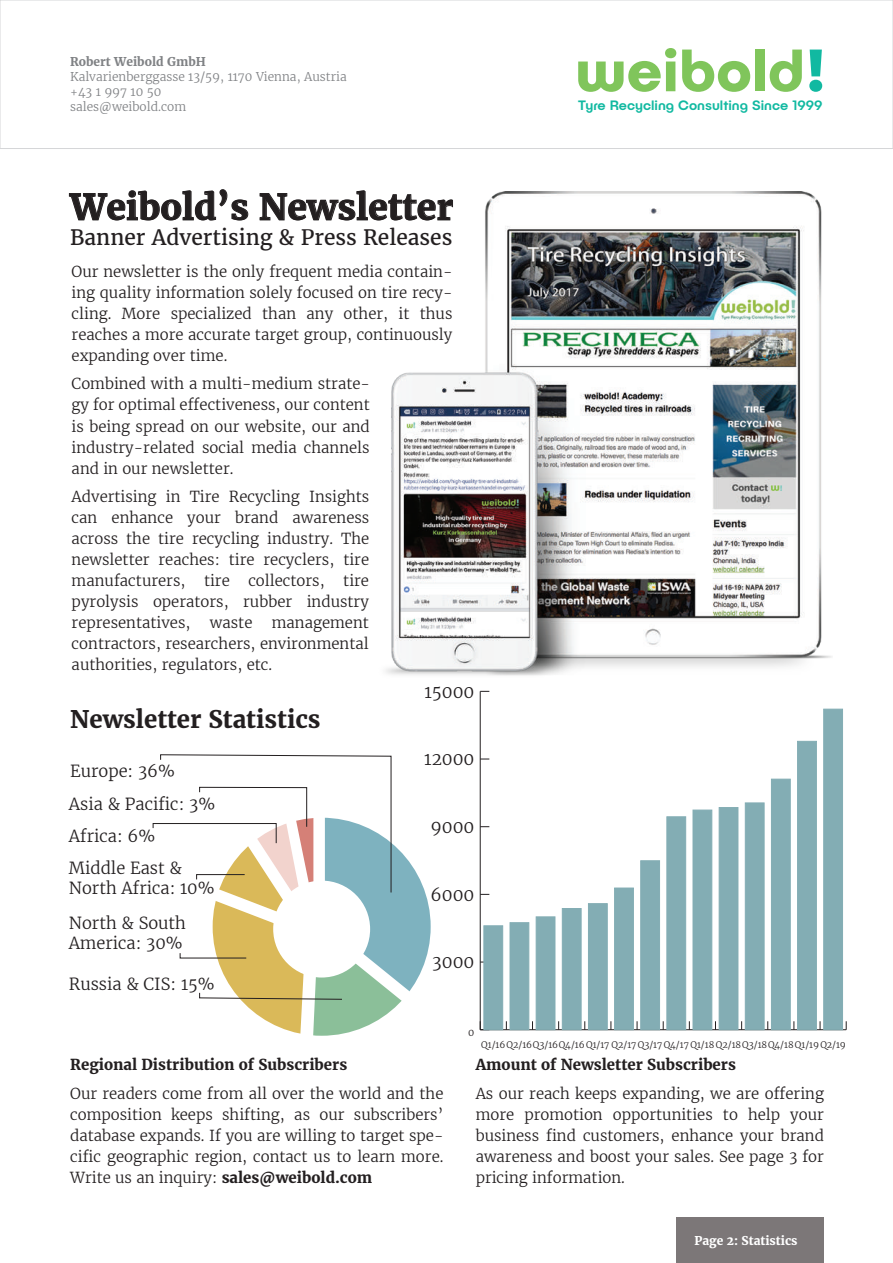
<style>
.page{position:relative;width:893px;height:1263px;background:#fff}
.page>*{position:absolute;margin:0;border:0;box-sizing:border-box;transform-origin:0 0}
.t1{font:700 59.85px "Publica Play";color:#80c55b}
.t2{font:700 35.4px "Merriweather";color:#231f20}
.t3{font:700 24px "Merriweather";color:#231f20}
.t4{font:21px "Merriweather";color:#231f20}
.t5{font:300 17.1px "Merriweather";color:#231f20}
.t6{font:300 16.5px/19.8px "Merriweather";color:#231f20}
.t7{font:300 15px/21px "Merriweather";color:#231f20;text-align:justify}
.t8{font:700 15px "Merriweather";color:#231f20}
.t9{font:500 13.65px "Publica Play";color:#11b9a1}
.t10{font:300 12px/15px "Merriweather";color:#808285}
.t11{font:700 12px "Merriweather";color:#808285}
.t12{font:700 12px "Merriweather";color:#fff}
.t13{font:300 9.75px "Merriweather";color:#231f20}
.t14{font:300 9px "Merriweather";color:#231f20}
.s1{color:#11b9a1}
.s2{font-weight:700}
</style>
<div class="page">
<div style="left:0;top:0;width:893px;height:149px;border:1px solid #d5d6d8"></div>
<div style="left:676px;top:1217px;width:148px;height:46px;background:#7c7778"></div>
<svg style="left:69px;top:189px;width:179px;height:31px"></svg>
<svg style="left:260px;top:190px;width:118px;height:30px"></svg>
<img style="left:378px;top:191px;width:454px;height:485px">
<svg style="left:152px;top:754px;width:279px;height:282px"></svg>
<hr style="left:480px;top:1029px;width:366px;height:1px;background:#231f20">
<hr style="left:480px;top:691px;width:1px;height:339px;background:#231f20">
<div style="left:483px;top:925px;width:20px;height:105px;background:#83adb4;border:1px solid #83adb4"></div>
<div style="left:510px;top:922px;width:19px;height:108px;background:#83adb4"></div>
<div style="left:536px;top:916px;width:19px;height:114px;background:#83adb4"></div>
<div style="left:562px;top:908px;width:19px;height:122px;background:#83adb4"></div>
<div style="left:588px;top:903px;width:20px;height:127px;background:#83adb4;border:1px solid #83adb4"></div>
<div style="left:614px;top:888px;width:20px;height:142px;background:#83adb4"></div>
<div style="left:640px;top:860px;width:20px;height:170px;background:#83adb4;border:1px solid #83adb4"></div>
<div style="left:666px;top:816px;width:20px;height:214px;background:#83adb4;border:1px solid #83adb4"></div>
<div style="left:693px;top:810px;width:19px;height:220px;background:#83adb4"></div>
<div style="left:719px;top:807px;width:19px;height:223px;background:#83adb4"></div>
<div style="left:745px;top:802px;width:19px;height:228px;background:#83adb4"></div>
<div style="left:771px;top:779px;width:20px;height:251px;background:#83adb4;border:1px solid #83adb4"></div>
<div style="left:797px;top:741px;width:20px;height:289px;background:#83adb4"></div>
<div style="left:823px;top:709px;width:20px;height:321px;background:#83adb4;border:1px solid #83adb4"></div>
<p class="t11" style="left:70px;top:54px;width:137px">Robert Weibold GmbH</p>
<p class="t10" style="left:70px;top:69px;width:278px">Kalvarienberggasse 13/59, 1170 Vienna, Austria +43 1 997 10 50<br>sales@weibold.com</p>
<h2 class="t2" style="left:70px;top:185px;width:385px">Weibold’s Newsletter</h2>
<h3 class="t4" style="left:70px;top:225px;width:384px">Banner Advertising &amp; Press Releases</h3>
<p class="t7" style="left:72px;top:261px;width:382px">Our newsletter is the only frequent media contain&shy;ing quality information solely focused on tire recy&shy;cling. More specialized than any other, it thus reaches a more accurate target group, continuously expanding over time.</p>
<p class="t7" style="left:72px;top:374px;width:300px">Combined with a multi-medium strate&shy;gy for optimal effectiveness, our content is being spread on our website, our and industry-related social media channels and in our newsletter.</p>
<p class="t7" style="left:72px;top:486px;width:299px">Advertising in Tire Recycling Insights can enhance your brand awareness across the tire recycling industry. The newsletter reaches: tire recyclers, tire manufacturers, tire collectors, tire pyrolysis operators, rubber industry representatives,</p>
<p class="t7" style="left:72px;top:612px;width:299px;text-indent:200px">management contractors, researchers, environmental authorities, regulators, etc.</p>
<p class="t7" style="left:210px;top:612px;width:44px">waste</p>
<h3 class="t3" style="left:70px;top:705px;width:252px">Newsletter Statistics</h3>
<p class="t6" style="left:69px;top:755px;width:148px;line-height:32.7px">Europe: 36%<br>Asia &amp; Pacific: 3%</p>
<p class="t6" style="left:69px;top:826px;width:88px">Africa: 6%</p>
<p class="t6" style="left:69px;top:858px;width:147px">Middle East &amp;<br>North Africa: 10%</p>
<p class="t6" style="left:69px;top:913px;width:119px">North &amp; South<br>America: 30%</p>
<p class="t6" style="left:69px;top:974px;width:147px">Russia &amp; CIS: 15%</p>
<p class="t5" style="left:424px;top:681px;width:51px">15000</p>
<p class="t5" style="left:424px;top:749px;width:52px">12000</p>
<p class="t5" style="left:431px;top:816px;width:45px">9000</p>
<p class="t5" style="left:431px;top:884px;width:45px">6000</p>
<p class="t5" style="left:432px;top:952px;width:44px">3000</p>
<p class="t13" style="left:468px;top:1026px;width:8px">0</p>
<h1 class="t1" style="left:575px;top:31px;width:253px">weibold<span class="s1">!</span></h1>
<p class="t9" style="left:578px;top:97px;width:246px">Tyre Recycling Consulting Since 1999</p>
<p class="t8" style="left:70px;top:1055px;width:279px">Regional Distribution of Subscribers</p>
<p class="t7" style="left:70px;top:1083px;width:375px">Our readers come from all over the world and the composition keeps shifting, as our subscribers’ database expands. If you are willing to target spe&shy;cific geographic region, contact us to learn more.<br>Write us an inquiry: <span class="s2">sales@weibold.com</span></p>
<p class="t14" style="left:481px;top:1039px;width:366px">Q1/16 Q2/16Q3/16Q4/16 Q1/17 Q2/17 Q3/17Q4/17 Q1/18 Q2/18Q3/18Q4/18Q1/19 Q2/19</p>
<p class="t8" style="left:476px;top:1055px;width:262px">Amount of Newsletter Subscribers</p>
<p class="t7" style="left:476px;top:1083px;width:350px">As our reach keeps expanding, we are offering more promotion opportunities to help your business find customers, enhance your brand awareness and boost your sales. See page 3 for pricing information.</p>
<p class="t12" style="left:694px;top:1233px;width:105px">Page 2: Statistics</p>
</div>
